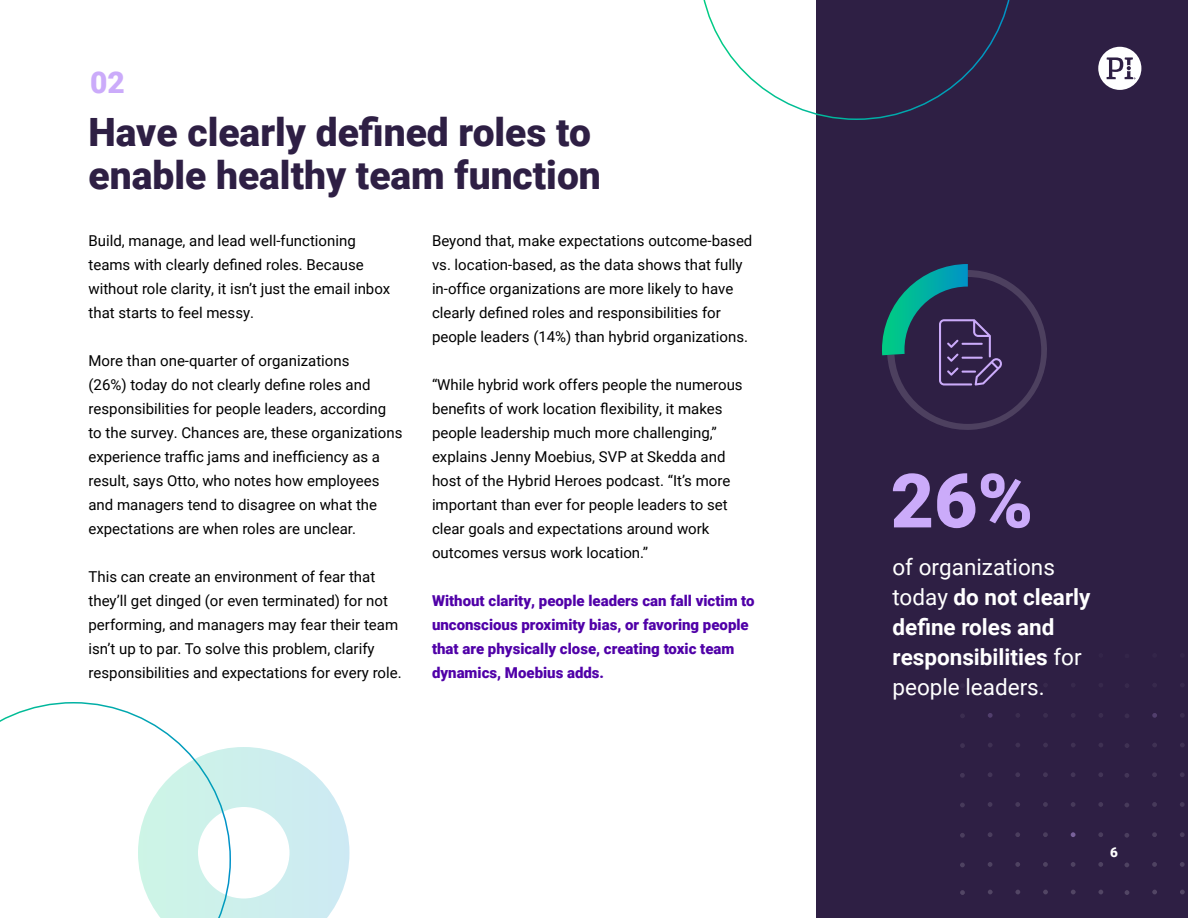
<style>
.page{position:relative;width:1188px;height:918px;background:#fff}
.page>*{position:absolute;margin:0;border:0;box-sizing:border-box;transform-origin:0 0}
.t1{font:900 75px "Roboto";color:#cbabfa}
.t2{font:900 39px/43.5px "Roboto";color:#2e1f44}
.t3{font:900 30px "Roboto";color:#cbabfa}
.t4{font:700 22.5px/30px "Roboto";color:#fff}
.t5{font:15px/24px "Roboto";color:#000}
.t6{font:900 15px/24px "Roboto";color:#5000a8}
.t7{font:900 13.5px "Roboto";color:#fff}
.s1{font-weight:400}
</style>
<div class="page">
<div style="left:816px;top:0;width:372px;height:918px;background:#2e1f44"></div>
<svg style="left:1098px;top:47px;width:43px;height:43px"></svg>
<svg style="left:0;top:702px;width:184px;height:45px"></svg>
<svg style="left:703px;top:0;width:307px;height:120px"></svg>
<svg style="left:138px;top:747px;width:212px;height:171px"></svg>
<svg style="left:960px;top:890px;width:5px;height:5px"></svg>
<svg style="left:988px;top:890px;width:5px;height:4px"></svg>
<svg style="left:1015px;top:890px;width:5px;height:4px"></svg>
<svg style="left:1071px;top:890px;width:5px;height:4px"></svg>
<svg style="left:1098px;top:890px;width:5px;height:4px"></svg>
<svg style="left:1043px;top:890px;width:5px;height:4px"></svg>
<svg style="left:960px;top:863px;width:5px;height:4px"></svg>
<svg style="left:988px;top:862px;width:4px;height:5px"></svg>
<svg style="left:1015px;top:862px;width:5px;height:5px"></svg>
<svg style="left:1071px;top:862px;width:5px;height:5px"></svg>
<svg style="left:1098px;top:862px;width:5px;height:5px"></svg>
<svg style="left:1043px;top:862px;width:5px;height:5px"></svg>
<svg style="left:960px;top:833px;width:5px;height:5px"></svg>
<svg style="left:988px;top:832px;width:4px;height:5px"></svg>
<svg style="left:1015px;top:832px;width:5px;height:5px"></svg>
<svg style="left:1098px;top:832px;width:5px;height:5px"></svg>
<svg style="left:1043px;top:832px;width:5px;height:5px"></svg>
<svg style="left:960px;top:803px;width:5px;height:4px"></svg>
<svg style="left:988px;top:802px;width:4px;height:5px"></svg>
<svg style="left:1015px;top:802px;width:5px;height:5px"></svg>
<svg style="left:1071px;top:802px;width:5px;height:5px"></svg>
<svg style="left:1098px;top:802px;width:5px;height:5px"></svg>
<svg style="left:1043px;top:802px;width:5px;height:5px"></svg>
<svg style="left:960px;top:773px;width:5px;height:5px"></svg>
<svg style="left:988px;top:772px;width:4px;height:5px"></svg>
<svg style="left:1015px;top:772px;width:5px;height:5px"></svg>
<svg style="left:1071px;top:772px;width:4px;height:5px"></svg>
<svg style="left:1098px;top:772px;width:5px;height:5px"></svg>
<svg style="left:1043px;top:772px;width:5px;height:5px"></svg>
<svg style="left:960px;top:743px;width:5px;height:5px"></svg>
<svg style="left:988px;top:743px;width:4px;height:4px"></svg>
<svg style="left:1016px;top:743px;width:4px;height:4px"></svg>
<svg style="left:1071px;top:743px;width:4px;height:4px"></svg>
<svg style="left:1099px;top:743px;width:4px;height:4px"></svg>
<svg style="left:1043px;top:743px;width:5px;height:4px"></svg>
<svg style="left:960px;top:714px;width:5px;height:4px"></svg>
<svg style="left:1016px;top:713px;width:4px;height:4px"></svg>
<svg style="left:1071px;top:713px;width:4px;height:4px"></svg>
<svg style="left:1099px;top:713px;width:4px;height:4px"></svg>
<svg style="left:1043px;top:713px;width:5px;height:4px"></svg>
<svg style="left:1071px;top:832px;width:5px;height:5px"></svg>
<svg style="left:988px;top:713px;width:5px;height:5px"></svg>
<svg style="left:1043px;top:653px;width:5px;height:5px"></svg>
<svg style="left:1125px;top:890px;width:4px;height:5px"></svg>
<svg style="left:1152px;top:890px;width:5px;height:4px"></svg>
<svg style="left:1180px;top:890px;width:5px;height:4px"></svg>
<svg style="left:1124px;top:863px;width:5px;height:4px"></svg>
<svg style="left:1152px;top:862px;width:5px;height:5px"></svg>
<svg style="left:1180px;top:862px;width:5px;height:5px"></svg>
<svg style="left:1124px;top:833px;width:5px;height:5px"></svg>
<svg style="left:1152px;top:832px;width:5px;height:5px"></svg>
<svg style="left:1180px;top:832px;width:5px;height:5px"></svg>
<svg style="left:1124px;top:803px;width:5px;height:4px"></svg>
<svg style="left:1152px;top:802px;width:5px;height:5px"></svg>
<svg style="left:1180px;top:802px;width:5px;height:5px"></svg>
<svg style="left:1125px;top:773px;width:4px;height:5px"></svg>
<svg style="left:1152px;top:772px;width:5px;height:5px"></svg>
<svg style="left:1180px;top:772px;width:5px;height:5px"></svg>
<svg style="left:1125px;top:743px;width:4px;height:5px"></svg>
<svg style="left:1152px;top:743px;width:5px;height:4px"></svg>
<svg style="left:1180px;top:743px;width:5px;height:4px"></svg>
<svg style="left:1125px;top:714px;width:4px;height:4px"></svg>
<svg style="left:1180px;top:713px;width:4px;height:4px"></svg>
<svg style="left:1152px;top:713px;width:5px;height:5px"></svg>
<svg style="left:882px;top:264px;width:165px;height:166px"></svg>
<h3 class="t3" style="left:90px;top:61px;width:36px">02</h3>
<h2 class="t2" style="left:88px;top:109px;width:514px">Have clearly defined roles to enable healthy team function</h2>
<p class="t5" style="left:432px;top:228px;width:322px">Beyond that, make expectations outcome-based vs. location-based, as the data shows that fully in-office organizations are more likely to have clearly defined roles and responsibilities for people leaders (14%) than hybrid organizations.</p>
<p class="t5" style="left:432px;top:372px;width:312px">“While hybrid work offers people the numerous benefits of work location flexibility, it makes people leadership much more challenging,” explains Jenny Moebius, SVP at Skedda and host of the Hybrid Heroes podcast. “It’s more important than ever for people leaders to set clear goals and expectations around work outcomes versus work location.”</p>
<p class="t6" style="left:432px;top:588px;width:324px">Without clarity, people leaders can fall victim to unconscious proximity bias, or favoring people that are physically close, creating toxic team dynamics, Moebius adds.</p>
<p class="t5" style="left:88px;top:228px;width:303px">Build, manage, and lead well-functioning teams with clearly defined roles. Because without role clarity, it isn’t just the email inbox that starts to feel messy.</p>
<p class="t5" style="left:88px;top:348px;width:315px">More than one-quarter of organizations<br>(26%) today do not clearly define roles and responsibilities for people leaders, according to the survey. Chances are, these organizations experience traffic jams and inefficiency as a result, says Otto, who notes how employees and managers tend to disagree on what the expectations are when roles are unclear.</p>
<p class="t5" style="left:88px;top:564px;width:315px">This can create an environment of fear that they’ll get dinged (or even terminated) for not performing, and managers may fear their team isn’t up to par. To solve this problem, clarify responsibilities and expectations for every role.</p>
<h1 class="t1" style="left:891px;top:448px;width:144px">26%</h1>
<h3 class="t4" style="left:892px;top:551px;width:199px"><span class="s1">of organizations today</span> do not clearly define roles and responsibilities <span class="s1">for people leaders.</span></h3>
<p class="t7" style="left:1110px;top:843px;width:9px">6</p>
</div>
